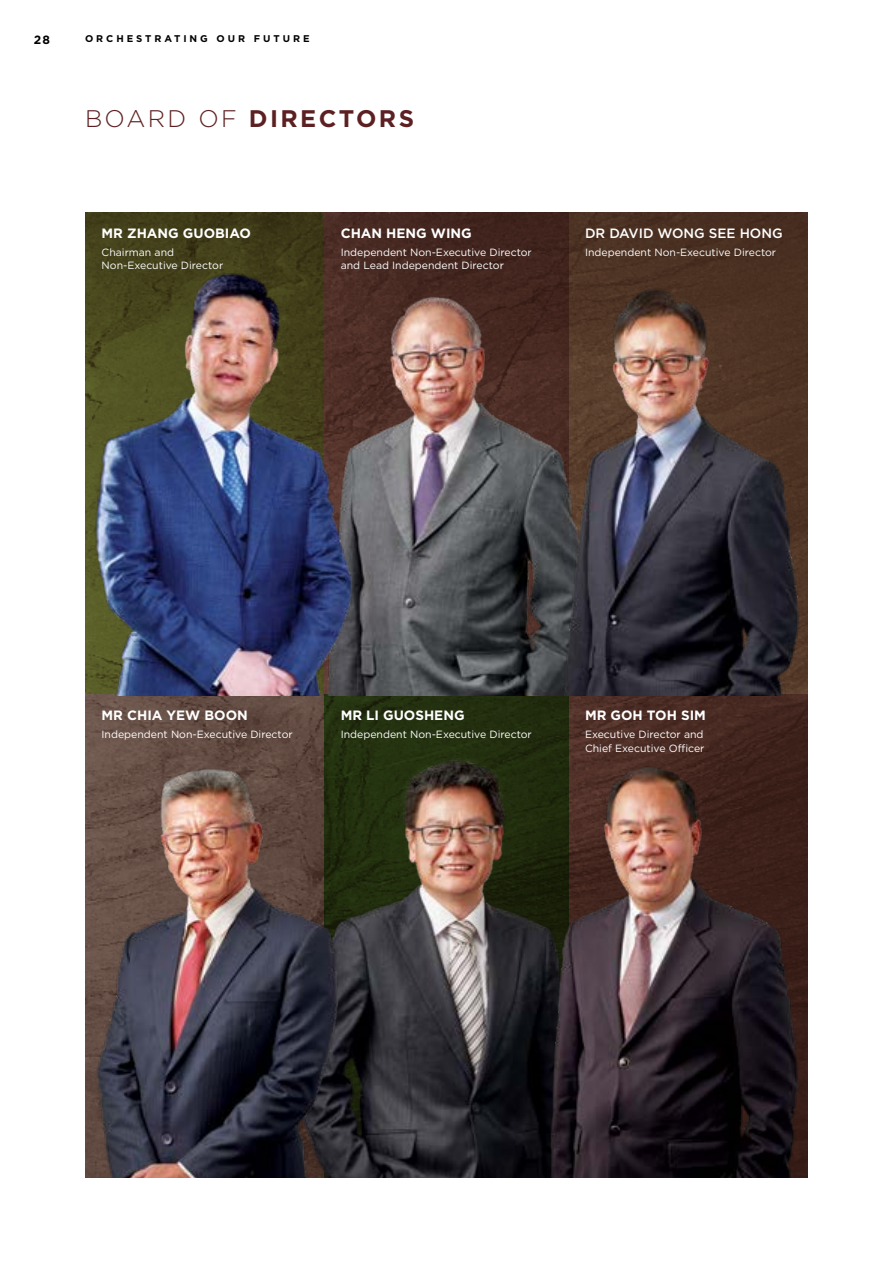
<style>
.page{position:relative;width:893px;height:1263px;background:#fff}
.page>*{position:absolute;margin:0;border:0;box-sizing:border-box;transform-origin:0 0}
.t1{font:700 24px "Gotham";letter-spacing:.1em;color:#5d2022}
.t2{font:700 13.5px "Gotham";color:#fff}
.t3{font:500 13.5px "Gotham";color:#fff}
.t4{font:700 12px "Gotham";color:#000}
.t5{font:10.5px/13.5px "Gotham";color:#fff}
.t6{font:700 9.75px "Gotham";letter-spacing:.3em;color:#000}
.s1{font-weight:300}
</style>
<div class="page">
<img style="left:85px;top:213px;width:723px;height:965px">
<img style="left:355px;top:286px;width:203px;height:410px">
<img style="left:558px;top:285px;width:241px;height:411px">
<img style="left:92px;top:271px;width:263px;height:425px">
<img style="left:287px;top:752px;width:287px;height:426px">
<img style="left:538px;top:760px;width:267px;height:418px">
<img style="left:91px;top:763px;width:258px;height:415px">
<p class="t4" style="left:34px;top:31px;width:18px">28</p>
<p class="t6" style="left:85px;top:32px;width:226px">ORCHESTRATING OUR FUTURE</p>
<h1 class="t1" style="left:85px;top:103px;width:330px"><span class="s1">BOARD OF</span> DIRECTORS</h1>
<p class="t2" style="left:102px;top:224px;width:151px">MR ZHANG GUOBIAO</p>
<p class="t5" style="left:102px;top:245px;width:123px">Chairman and<br>Non-Executive Director</p>
<p class="t2" style="left:341px;top:224px;width:133px">CHAN HENG WING</p>
<p class="t5" style="left:341px;top:245px;width:193px">Independent Non-Executive Director and Lead Independent Director</p>
<p class="t3" style="left:585px;top:224px;width:199px">DR DAVID WONG SEE HONG</p>
<p class="t5" style="left:585px;top:245px;width:193px">Independent Non-Executive Director</p>
<p class="t2" style="left:102px;top:707px;width:148px">MR CHIA YEW BOON</p>
<p class="t5" style="left:102px;top:727px;width:193px">Independent Non-Executive Director</p>
<p class="t2" style="left:341px;top:707px;width:125px">MR LI GUOSHENG</p>
<p class="t5" style="left:341px;top:727px;width:193px">Independent Non-Executive Director</p>
<p class="t2" style="left:585px;top:707px;width:122px">MR GOH TOH SIM</p>
<p class="t5" style="left:585px;top:727px;width:121px">Executive Director and<br>Chief Executive Officer</p>
</div>
